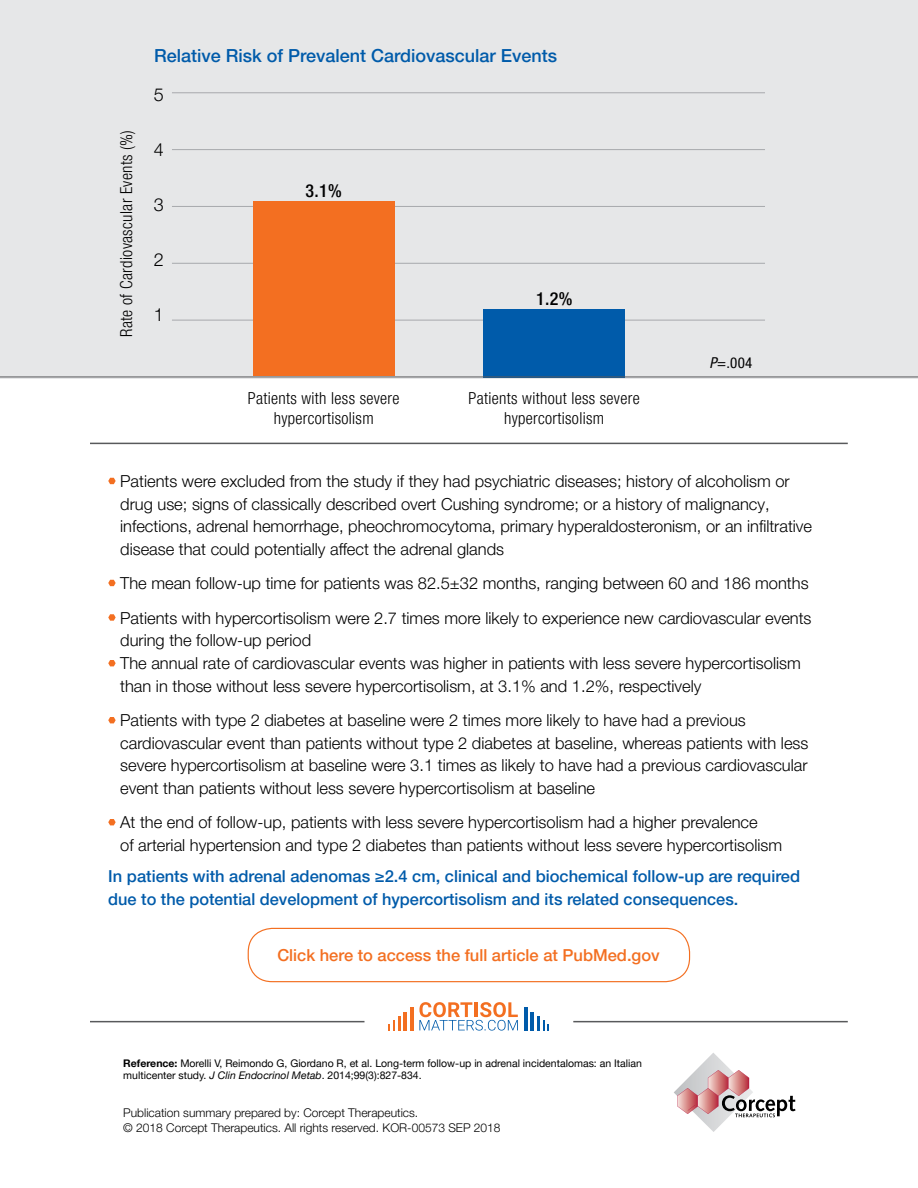
<style>
.page{position:relative;width:918px;height:1188px;background:#fff}
.page>*{position:absolute;margin:0;border:0;box-sizing:border-box;transform-origin:0 0}
.t1{font:500 18px "Helvetica Neue LT Pro";color:#005baa}
.t2{font:500 condensed 18px "Helvetica Neue LT Pro";color:#000}
.t3{font:300 18px "Helvetica Neue LT Pro";color:#000}
.t4{font:300 16.5px/22.5px "Helvetica Neue LT Pro";color:#000}
.t5{font:500 16.5px/22.5px "Helvetica Neue LT Pro";color:#005baa}
.t6{font:300 condensed 16.5px/19.8px "Helvetica Neue LT Pro";letter-spacing:.02em;color:#000;text-align:center}
.t7{font:500 16.5px "Helvetica Neue LT Pro";color:#f36f21}
.t8{font:condensed 15px "Helvetica Neue LT Pro";color:#000}
.t9{font:300 12px/15px "Helvetica Neue LT Pro";color:#000}
.t10{font:10.5px/12.6px "Helvetica Neue LT Pro";color:#000}
.s1{font-style:italic}
.s2{font-weight:700}
</style>
<div class="page">
<svg style="left:108px;top:478px;width:8px;height:6px"></svg>
<svg style="left:108px;top:580px;width:8px;height:6px"></svg>
<svg style="left:108px;top:614px;width:8px;height:7px"></svg>
<svg style="left:108px;top:660px;width:8px;height:6px"></svg>
<svg style="left:108px;top:717px;width:8px;height:6px"></svg>
<svg style="left:108px;top:819px;width:8px;height:6px"></svg>
<hr style="left:90px;top:1021px;width:274px;height:1px;background:#58595b">
<hr style="left:573px;top:1021px;width:275px;height:1px;background:#58595b">
<div style="left:248px;top:928px;width:442px;height:54px;border:1px solid #f36f21;border-radius:24px"></div>
<svg style="left:674px;top:1053px;width:122px;height:79px"></svg>
<svg style="left:419px;top:1002px;width:99px;height:29px"></svg>
<hr style="left:410px;top:1007px;width:4px;height:23px;background:#f36f21">
<hr style="left:404px;top:1012px;width:3px;height:18px;background:#f36f21">
<hr style="left:398px;top:1016px;width:3px;height:14px;background:#f36f21">
<svg style="left:389px;top:1020px;width:6px;height:10px"></svg>
<hr style="left:524px;top:1007px;width:4px;height:23px;background:#005baa">
<hr style="left:531px;top:1012px;width:3px;height:18px;background:#005baa">
<hr style="left:537px;top:1016px;width:3px;height:14px;background:#005baa">
<svg style="left:543px;top:1020px;width:6px;height:10px"></svg>
<div style="left:0;top:0;width:918px;height:378px;background:#e6e7e8"></div>
<hr style="left:172px;top:92px;width:593px;height:1px;background:#a7a9ac">
<hr style="left:172px;top:149px;width:593px;height:1px;background:#a7a9ac">
<hr style="left:172px;top:206px;width:593px;height:1px;background:#a7a9ac">
<hr style="left:172px;top:263px;width:593px;height:1px;background:#a7a9ac">
<hr style="left:172px;top:320px;width:593px;height:1px;background:#a7a9ac">
<div style="left:253px;top:202px;width:142px;height:174px;background:#f36f21"></div>
<div style="left:483px;top:309px;width:142px;height:68px;background:#005baa"></div>
<hr style="left:0;top:377px;width:918px;height:1px;background:#58595b">
<hr style="left:90px;top:443px;width:758px;height:1px;background:#58595b">
<p class="t1" style="left:154px;top:45px;width:405px">Relative Risk of Prevalent Cardiovascular Events</p>
<p class="t6" style="left:116px;top:337px;width:209px;rotate:-90deg">Rate of Cardiovascular Events (%)</p>
<p class="t3" style="left:154px;top:83px;width:12px">5</p>
<p class="t3" style="left:154px;top:138px;width:12px">4</p>
<p class="t3" style="left:154px;top:194px;width:12px">3</p>
<p class="t3" style="left:154px;top:249px;width:12px">2</p>
<p class="t3" style="left:154px;top:304px;width:12px">1</p>
<p class="t2" style="left:306px;top:180px;width:38px">3.1%</p>
<p class="t2" style="left:536px;top:287px;width:38px">1.2%</p>
<p class="t6" style="left:248px;top:389px;width:153px">Patients with less severe hypercortisolism</p>
<p class="t6" style="left:469px;top:389px;width:173px">Patients without less severe hypercortisolism</p>
<p class="t8" style="left:710px;top:354px;width:44px"><span class="s1">P</span>=.004</p>
<p class="t4" style="left:120px;top:470px;width:693px">Patients were excluded from the study if they had psychiatric diseases; history of alcoholism or drug use; signs of classically described overt Cushing syndrome; or a history of malignancy, infections, adrenal hemorrhage, pheochromocytoma, primary hyperaldosteronism, or an infiltrative disease that could potentially affect the adrenal glands</p>
<p class="t4" style="left:120px;top:566px;width:693px;line-height:34.5px">The mean follow-up time for patients was 82.5±32 months, ranging between 60 and 186 months<br>Patients with hypercortisolism were 2.7 times more likely to experience new cardiovascular events</p>
<p class="t4" style="left:120px;top:629px;width:682px">during the follow-up period<br>The annual rate of cardiovascular events was higher in patients with less severe hypercortisolism than in those without less severe hypercortisolism, at 3.1% and 1.2%, respectively</p>
<p class="t4" style="left:120px;top:709px;width:690px">Patients with type 2 diabetes at baseline were 2 times more likely to have had a previous cardiovascular event than patients without type 2 diabetes at baseline, whereas patients with less severe hypercortisolism at baseline were 3.1 times as likely to have had a previous cardiovascular event than patients without less severe hypercortisolism at baseline</p>
<p class="t4" style="left:120px;top:811px;width:663px">At the end of follow-up, patients with less severe hypercortisolism had a higher prevalence<br>of arterial hypertension and type 2 diabetes than patients without less severe hypercortisolism</p>
<p class="t5" style="left:108px;top:865px;width:693px">In patients with adrenal adenomas ≥2.4 cm, clinical and biochemical follow-up are required due to the potential development of hypercortisolism and its related consequences.</p>
<p class="t7" style="left:277px;top:945px;width:384px">Click here to access the full article at PubMed.gov</p>
<p class="t10" style="left:123px;top:1056px;width:520px"><span class="s2">Reference:</span> Morelli V, Reimondo G, Giordano R, et al. Long-term follow-up in adrenal incidentalomas: an Italian multicenter study. <span class="s1">J Clin Endocrinol Metab</span>. 2014;99(3):827-834.</p>
<p class="t9" style="left:123px;top:1105px;width:379px">Publication summary prepared by: Corcept Therapeutics.<br>© 2018 Corcept Therapeutics. All rights reserved. KOR-00573 SEP 2018</p>
</div>
